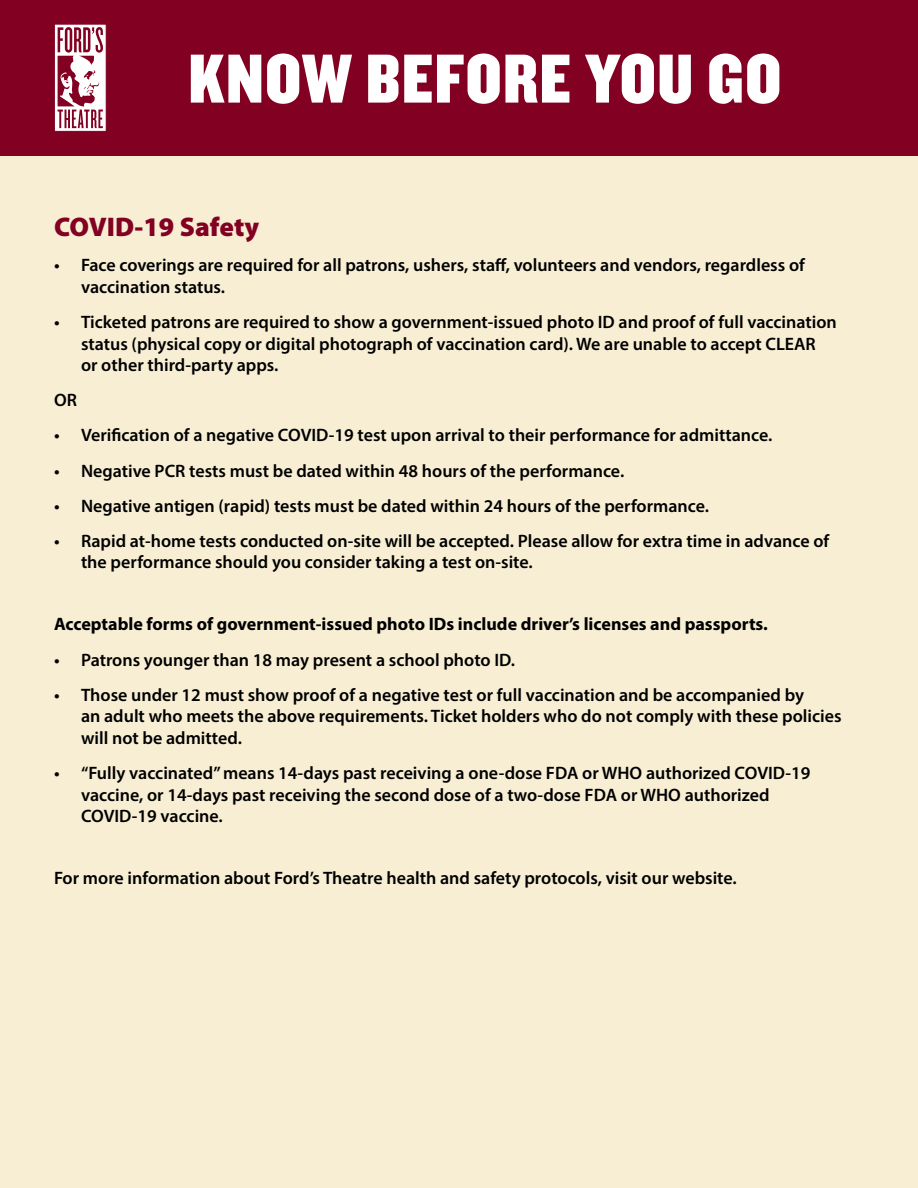
<style>
.page{position:relative;width:918px;height:1188px;background:#f7eed4}
.page>*{position:absolute;margin:0;border:0;box-sizing:border-box;transform-origin:0 0}
.t1{font:72px "Knockout 70 Full Welterwt";letter-spacing:.015em;color:#fff}
.t2{font:900 27px "Myriad Pro";color:#820021}
.t3{font:600 18px/21.6px "Myriad Pro";color:#000}
.t4{font:700 18px "Myriad Pro";color:#000}
</style>
<div class="page">
<div style="left:0;top:0;width:918px;height:155px;background:#820021"></div>
<svg style="left:56px;top:26px;width:49px;height:104px"></svg>
<div style="left:54px;top:24px;width:53px;height:108px;border:1px solid #820021"></div>
<h1 class="t1" style="left:188px;top:32px;width:595px">KNOW BEFORE YOU GO</h1>
<h2 class="t2" style="left:54px;top:209px;width:207px">COVID-19 Safety</h2>
<p class="t3" style="left:81px;top:254px;width:725px;text-indent:-27px">• Face coverings are required for all patrons, ushers, staff, volunteers and vendors, regardless of vaccination status.</p>
<p class="t3" style="left:81px;top:311px;width:757px;text-indent:-27px">• Ticketed patrons are required to show a government-issued photo ID and proof of full vaccination status (physical copy or digital photograph of vaccination card). We are unable to accept CLEAR or other third-party apps.</p>
<p class="t3" style="left:54px;top:389px;width:24px">OR</p>
<p class="t3" style="left:54px;top:424px;width:720px">• Verification of a negative COVID-19 test upon arrival to their performance for admittance.</p>
<p class="t3" style="left:54px;top:459px;width:572px">• Negative PCR tests must be dated within 48 hours of the performance.</p>
<p class="t3" style="left:54px;top:494px;width:657px">• Negative antigen (rapid) tests must be dated within 24 hours of the performance.</p>
<p class="t3" style="left:81px;top:529px;width:750px;text-indent:-27px">• Rapid at-home tests conducted on-site will be accepted. Please allow for extra time in advance of the performance should you consider taking a test on-site.</p>
<p class="t4" style="left:54px;top:613px;width:715px">Acceptable forms of government-issued photo IDs include driver’s licenses and passports.</p>
<p class="t3" style="left:54px;top:648px;width:463px">• Patrons younger than 18 may present a school photo ID.</p>
<p class="t3" style="left:81px;top:683px;width:762px;text-indent:-27px">• Those under 12 must show proof of a negative test or full vaccination and be accompanied by<br>an adult who meets the above requirements. Ticket holders who do not comply with these policies will not be admitted.</p>
<p class="t3" style="left:81px;top:762px;width:731px;text-indent:-27px">• “Fully vaccinated” means 14-days past receiving a one-dose FDA or WHO authorized COVID-19 vaccine, or 14-days past receiving the second dose of a two-dose FDA or WHO authorized<br>COVID-19 vaccine.</p>
<p class="t3" style="left:54px;top:867px;width:684px">For more information about Ford’s Theatre health and safety protocols, visit our website.</p>
</div>
